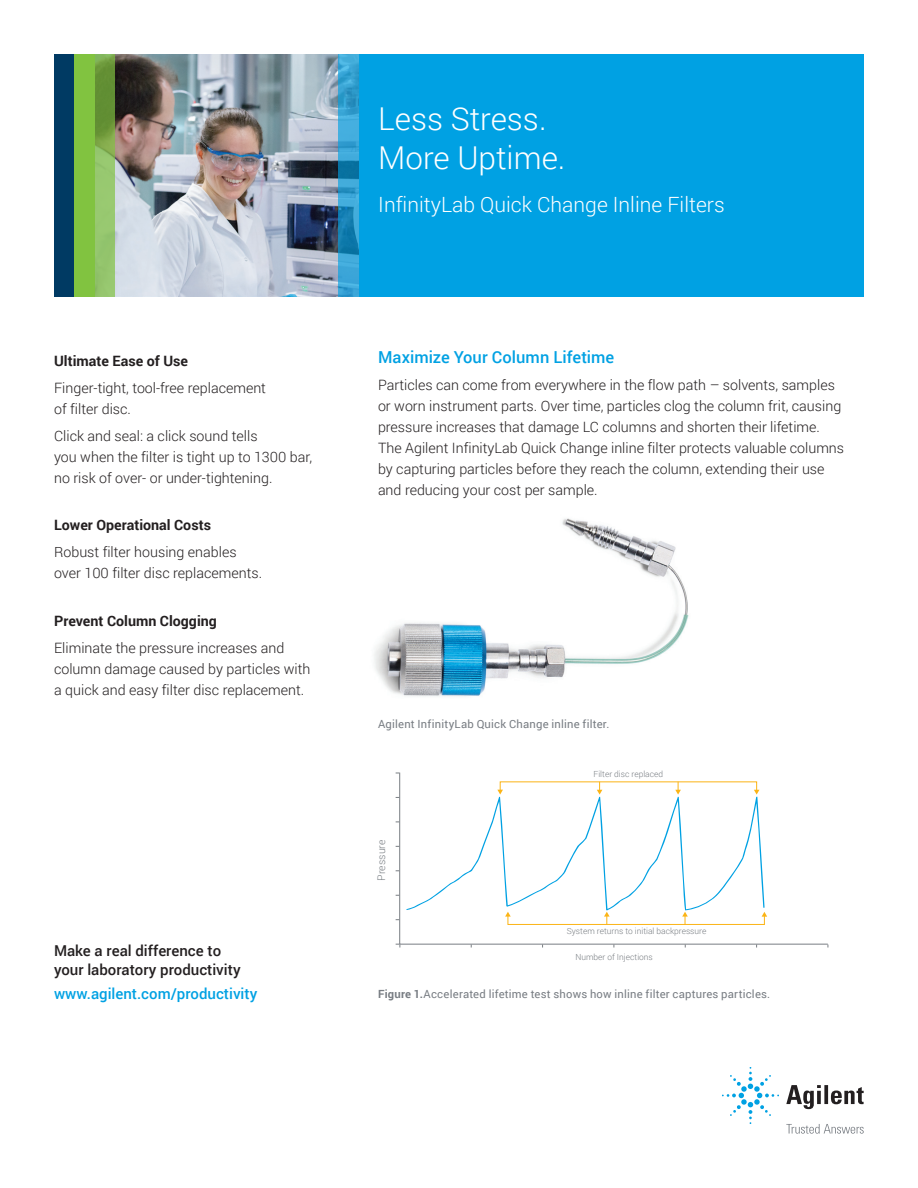
<style>
.page{position:relative;width:918px;height:1188px;background:#fff}
.page>*{position:absolute;margin:0;border:0;box-sizing:border-box;transform-origin:0 0}
.t1{font:300 31.5px/39px "Roboto";color:#fff}
.t2{font:300 21px "Roboto";color:#fff}
.t3{font:500 16.5px "Roboto";color:#00a1e3}
.t4{font:500 15px/18.8px "Roboto";color:#231f20}
.t5{font:500 15px "Roboto";color:#00a1e3}
.t6{font:300 14.25px/21px "Roboto";color:#231f20}
.t7{font:700 14.25px "Roboto";color:#231f20}
.t8{font:11.25px "Roboto";letter-spacing:.02em;color:#787d83}
.t9{font:300 10.5px "Roboto";color:#797e83}
.t10{font:300 8.4px "Roboto";color:#797e83}
.s1{font-weight:700}
</style>
<div class="page">
<div style="left:358px;top:54px;width:506px;height:243px;background:#00a1e3"></div>
<img style="left:115px;top:54px;width:223px;height:243px">
<svg style="left:338px;top:54px;width:21px;height:243px;background:#309bcb"></svg>
<div style="left:54px;top:54px;width:21px;height:243px;background:#003a63"></div>
<div style="left:74px;top:54px;width:21px;height:243px;background:#81c340"></div>
<svg style="left:95px;top:54px;width:20px;height:243px;background:#84b359"></svg>
<img style="left:374px;top:518px;width:315px;height:179px">
<svg style="left:399px;top:772px;width:430px;height:173px"></svg>
<svg style="left:406px;top:782px;width:361px;height:143px"></svg>
<svg style="left:786px;top:1085px;width:78px;height:24px"></svg>
<svg style="left:722px;top:1067px;width:57px;height:57px"></svg>
<svg style="left:786px;top:1124px;width:78px;height:10px"></svg>
<p class="t7" style="left:54px;top:351px;width:136px">Ultimate Ease of Use</p>
<p class="t6" style="left:54px;top:377px;width:213px">Finger-tight, tool-free replacement of filter disc.</p>
<p class="t6" style="left:54px;top:425px;width:260px">Click and seal: a click sound tells<br>you when the filter is tight up to 1300 bar, no risk of over- or under-tightening.</p>
<p class="t7" style="left:54px;top:515px;width:158px">Lower Operational Costs</p>
<p class="t6" style="left:54px;top:541px;width:210px">Robust filter housing enables over 100 filter disc replacements.</p>
<p class="t7" style="left:54px;top:610px;width:164px">Prevent Column Clogging</p>
<p class="t6" style="left:54px;top:637px;width:258px">Eliminate the pressure increases and column damage caused by particles with a quick and easy filter disc replacement.</p>
<p class="t4" style="left:54px;top:941px;width:188px">Make a real difference to your laboratory productivity</p>
<p class="t5" style="left:54px;top:983px;width:205px">www.agilent.com/productivity</p>
<h1 class="t1" style="left:378px;top:99px;width:189px">Less Stress.<br>More Uptime.</h1>
<h2 class="t2" style="left:378px;top:190px;width:348px">InfinityLab Quick Change Inline Filters</h2>
<p class="t3" style="left:378px;top:345px;width:238px">Maximize Your Column Lifetime</p>
<p class="t6" style="left:378px;top:374px;width:468px">Particles can come from everywhere in the flow path – solvents, samples or worn instrument parts. Over time, particles clog the column frit, causing pressure increases that damage LC columns and shorten their lifetime.<br>The Agilent InfinityLab Quick Change inline filter protects valuable columns by capturing particles before they reach the column, extending their use and reducing your cost per sample.</p>
<p class="t8" style="left:378px;top:716px;width:233px">Agilent InfinityLab Quick Change inline filter.</p>
<p class="t9" style="left:374px;top:881px;width:42px;rotate:-90deg">Pressure</p>
<p class="t10" style="left:594px;top:768px;width:71px">Filter disc replaced</p>
<p class="t10" style="left:567px;top:925px;width:141px">System returns to initial backpressure</p>
<p class="t10" style="left:575px;top:951px;width:79px">Number of Injections</p>
<p class="t8" style="left:378px;top:986px;width:394px"><span class="s1">Figure 1.</span>Accelerated lifetime test shows how inline filter captures particles.</p>
</div>
